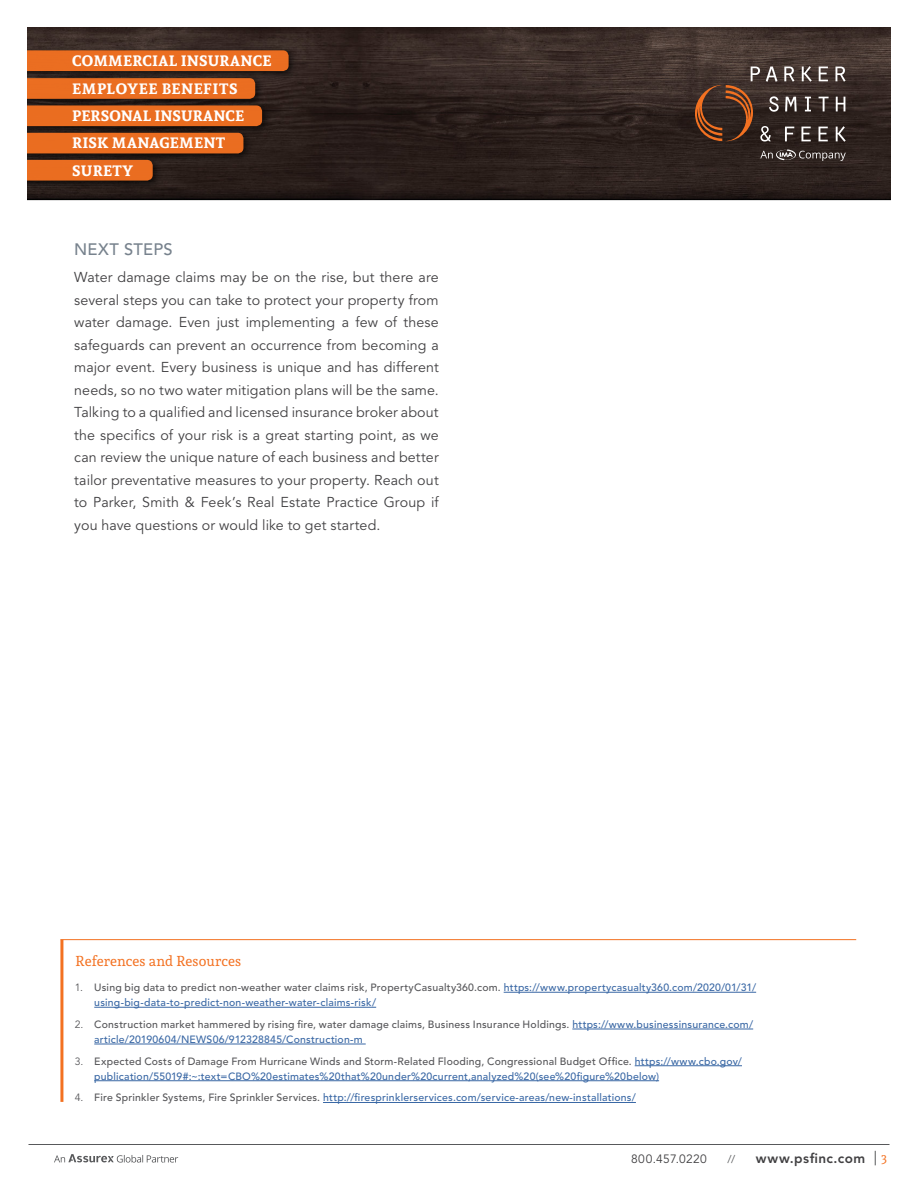
<style>
.page{position:relative;width:918px;height:1188px;background:#fff}
.page>*{position:absolute;margin:0;border:0;box-sizing:border-box;transform-origin:0 0}
.t1{font:500 16.5px "Avenir LT Std";letter-spacing:.02em;color:#77828d}
.t2{font:700 15px/27.3px "Andada";letter-spacing:.015em;color:#fff}
.t3{font:14.25px/22.5px "Avenir LT Std";letter-spacing:.005em;color:#414042;text-align:justify}
.t4{font:14.25px "Andada";letter-spacing:.015em;color:#f37121}
.t5{font:800 13.5px "Avenir LT Std";letter-spacing:.04em;color:#414042}
.t6{font:12px "Avenir LT Std";letter-spacing:.03em;color:#414042}
.t7{font:12px "Andada";color:#f37121}
.t8{font:11.25px "Avenir LT Std";color:#58595b}
.t9{font:500 10.5px/15px "Avenir LT Std";letter-spacing:.02em;color:#3a68a5}
.t10{font:500 10.5px/15px "Avenir LT Std";letter-spacing:.02em;color:#565659}
.s1{font-weight:400;color:#565659}
.s2{color:#565659}
.s3{font-weight:400}
.s4{color:#3a68a5}
</style>
<div class="page">
<hr style="left:28px;top:1144px;width:862px;height:1px;background:#58595b">
<svg style="left:54px;top:1154px;width:124px;height:9px"></svg>
<svg style="left:875px;top:1151px;width:1px;height:14px"></svg>
<hr style="left:60px;top:940px;width:3px;height:162px;background:#f37121">
<hr style="left:60px;top:939px;width:796px;height:1px;background:#f37121">
<hr style="left:504px;top:992px;width:252px;height:1px;background:#3a68a5">
<hr style="left:94px;top:1007px;width:282px;height:1px;background:#3a68a5">
<hr style="left:572px;top:1029px;width:181px;height:1px;background:#3a68a5">
<hr style="left:94px;top:1044px;width:272px;height:1px;background:#3a68a5">
<hr style="left:635px;top:1065px;width:107px;height:1px;background:#3a68a5">
<hr style="left:94px;top:1080px;width:565px;height:1px;background:#3a68a5">
<hr style="left:323px;top:1102px;width:313px;height:1px;background:#3a68a5">
<svg style="left:27px;top:27px;width:864px;height:174px;background:#4e3123"></svg>
<p class="t2" style="left:72px;top:47px;width:201px">COMMERCIAL INSURANCE<br>EMPLOYEE BENEFITS<br>PERSONAL INSURANCE<br>RISK MANAGEMENT<br>SURETY</p>
<p class="t1" style="left:74px;top:240px;width:100px">NEXT STEPS</p>
<p class="t3" style="left:74px;top:267px;width:366px">Water damage claims may be on the rise, but there are several steps you can take to protect your property from water damage. Even just implementing a few of these safeguards can prevent an occurrence from becoming a major event. Every business is unique and has different needs, so no two water mitigation plans will be the same.<br>Talking to a qualified and licensed insurance broker about the specifics of your risk is a great starting point, as we can review the unique nature of each business and better tailor preventative measures to your property. Reach out to Parker, Smith &amp; Feek’s Real Estate Practice Group if you have questions or would like to get started.</p>
<p class="t4" style="left:76px;top:952px;width:167px">References and Resources</p>
<p class="t9" style="left:94px;top:980px;width:663px;text-indent:-19px"><span class="s1">1.</span> <span class="s2">Using big data to predict non-weather water claims risk, PropertyCasualty360.com.</span> https://www.propertycasualty360.com/2020/01/31/ using-big-data-to-predict-non-weather-water-claims-risk/</p>
<p class="t10" style="left:94px;top:1017px;width:660px;text-indent:-19px"><span class="s3">2.</span> Construction market hammered by rising fire, water damage claims, Business Insurance Holdings. <span class="s4">https://www.businessinsurance.com/ article/20190604/NEWS06/912328845/Construction-m</span></p>
<p class="t9" style="left:94px;top:1054px;width:649px;text-indent:-19px"><span class="s1">3.</span> <span class="s2">Expected Costs of Damage From Hurricane Winds and Storm-Related Flooding, Congressional Budget Office.</span> https://www.cbo.gov/ publication/55019#:~:text=CBO%20estimates%20that%20under%20current,analyzed%20(see%20figure%20below)</p>
<p class="t9" style="left:75px;top:1091px;width:563px"><span class="s1">4.</span> <span class="s2">Fire Sprinkler Systems, Fire Sprinkler Services.</span> http://firesprinklerservices.com/service-areas/new-installations/</p>
<p class="t6" style="left:631px;top:1152px;width:77px">800.457.0220</p>
<p class="t8" style="left:727px;top:1152px;width:9px">//</p>
<p class="t5" style="left:756px;top:1150px;width:111px">www.psfinc.com</p>
<p class="t7" style="left:881px;top:1151px;width:7px">3</p>
</div>
